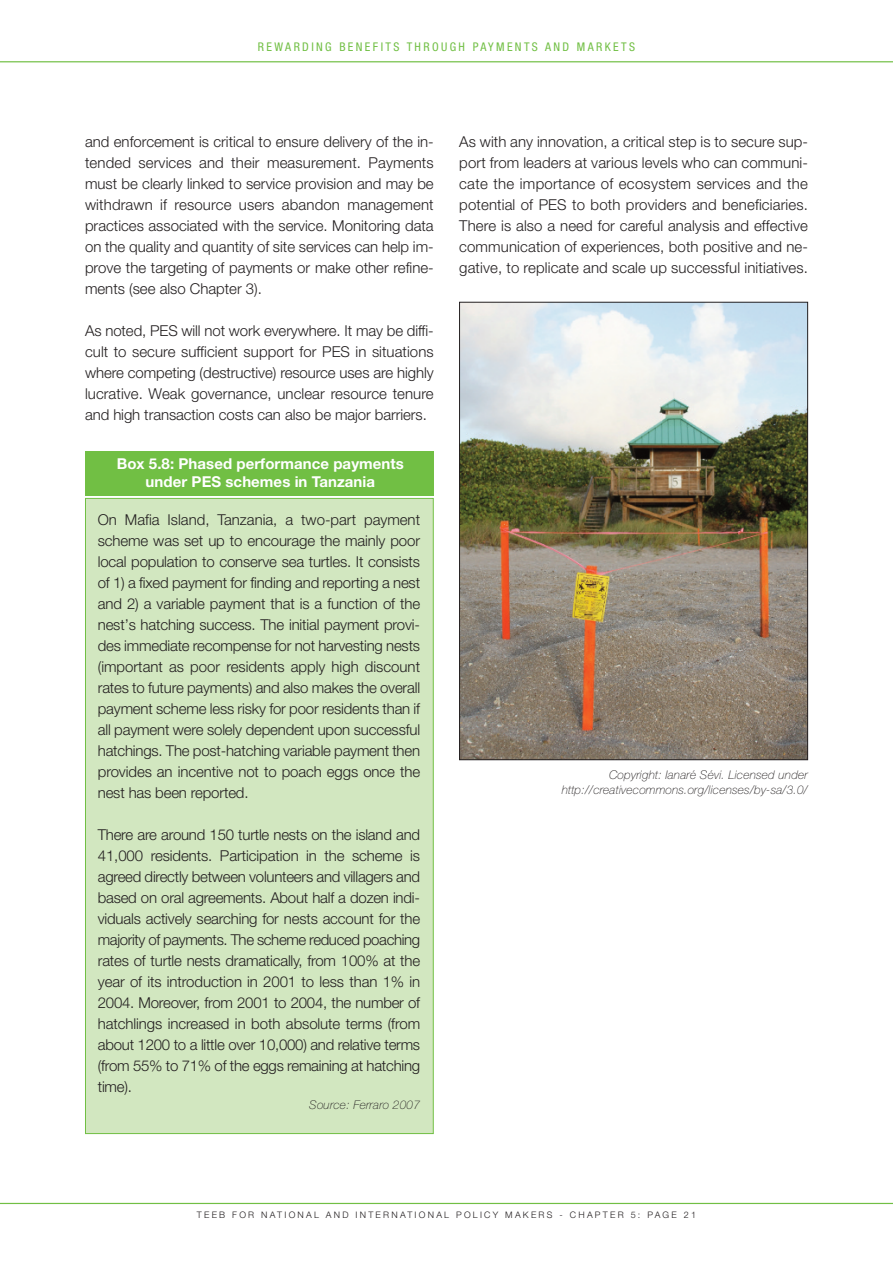
<style>
.page{position:relative;width:893px;height:1263px;background:#fff}
.page>*{position:absolute;margin:0;border:0;box-sizing:border-box;transform-origin:0 0}
.t1{font:300 15px/21px "Helvetica Neue";letter-spacing:-.005em;color:#231f20;text-align:justify}
.t2{font:700 15px/18px "Helvetica Neue";letter-spacing:.005em;color:#fff;text-align:center}
.t3{font:italic 100 12px/15px "Helvetica Neue";letter-spacing:.015em;color:#231f20;text-align:right}
.t4{font:condensed 12px "Helvetica Neue";letter-spacing:.2em;color:#71bf44}
.t5{font:300 9px "Helvetica Neue";letter-spacing:.25em;color:#231f20}
</style>
<div class="page">
<hr style="left:0;top:61px;width:893px;height:1px;background:#71bf44">
<hr style="left:0;top:1203px;width:893px;height:1px;background:#71bf44">
<img style="left:461px;top:304px;width:345px;height:454px">
<div style="left:459px;top:302px;width:349px;height:458px;border:1px solid #231f20"></div>
<div style="left:86px;top:499px;width:347px;height:634px;background:#d2e7c0"></div>
<div style="left:85px;top:451px;width:349px;height:44px;background:#71bf44"></div>
<p class="t4" style="left:258px;top:43px;width:379px">REWARDING BENEFITS THROUGH PAYMENTS AND MARKETS</p>
<p class="t1" style="left:85px;top:133px;width:350px">and enforcement is critical to ensure delivery of the in&shy;tended services and their measurement. Payments must be clearly linked to service provision and may be withdrawn if resource users abandon management practices associated with the service. Monitoring data on the quality and quantity of site services can help im&shy;prove the targeting of payments or make other refine&shy;ments (see also Chapter 3).</p>
<p class="t1" style="left:85px;top:322px;width:350px">As noted, PES will not work everywhere. It may be diffi&shy;cult to secure sufficient support for PES in situations where competing (destructive) resource uses are highly lucrative. Weak governance, unclear resource tenure and high transaction costs can also be major barriers.</p>
<p class="t2" style="left:117px;top:456px;width:289px">Box 5.8: Phased performance payments under PES schemes in Tanzania</p>
<p class="t1" style="left:98px;top:511px;width:324px">On Mafia Island, Tanzania, a two-part payment scheme was set up to encourage the mainly poor local population to conserve sea turtles. It consists of 1) a fixed payment for finding and reporting a nest and 2) a variable payment that is a function of the nest’s hatching success. The initial payment provi&shy;des immediate recompense for not harvesting nests (important as poor residents apply high discount rates to future payments) and also makes the overall payment scheme less risky for poor residents than if all payment were solely dependent upon successful hatchings. The post-hatching variable payment then provides an incentive not to poach eggs once the nest has been reported.</p>
<p class="t1" style="left:98px;top:826px;width:324px">There are around 150 turtle nests on the island and 41,000 residents. Participation in the scheme is agreed directly between volunteers and villagers and based on oral agreements. About half a dozen indi&shy;viduals actively searching for nests account for the majority of payments. The scheme reduced poaching rates of turtle nests dramatically, from 100% at the year of its introduction in 2001 to less than 1% in 2004. Moreover, from 2001 to 2004, the number of hatchlings increased in both absolute terms (from about 1200 to a little over 10,000) and relative terms (from 55% to 71% of the eggs remaining at hatching time).</p>
<p class="t3" style="left:309px;top:1098px;width:112px">Source: Ferraro 2007</p>
<p class="t1" style="left:459px;top:133px;width:350px">As with any innovation, a critical step is to secure sup&shy;port from leaders at various levels who can communi&shy;cate the importance of ecosystem services and the potential of PES to both providers and beneficiaries.<br>There is also a need for careful analysis and effective communication of experiences, both positive and ne&shy;gative, to replicate and scale up successful initiatives.</p>
<p class="t3" style="left:562px;top:768px;width:248px">Copyright: Ianaré Sévi. Licensed under http://creativecommons.org/licenses/by-sa/3.0/</p>
<p class="t5" style="left:197px;top:1212px;width:501px">TEEB FOR NATIONAL AND INTERNATIONAL POLICY MAKERS - CHAPTER 5: PAGE 21</p>
</div>
